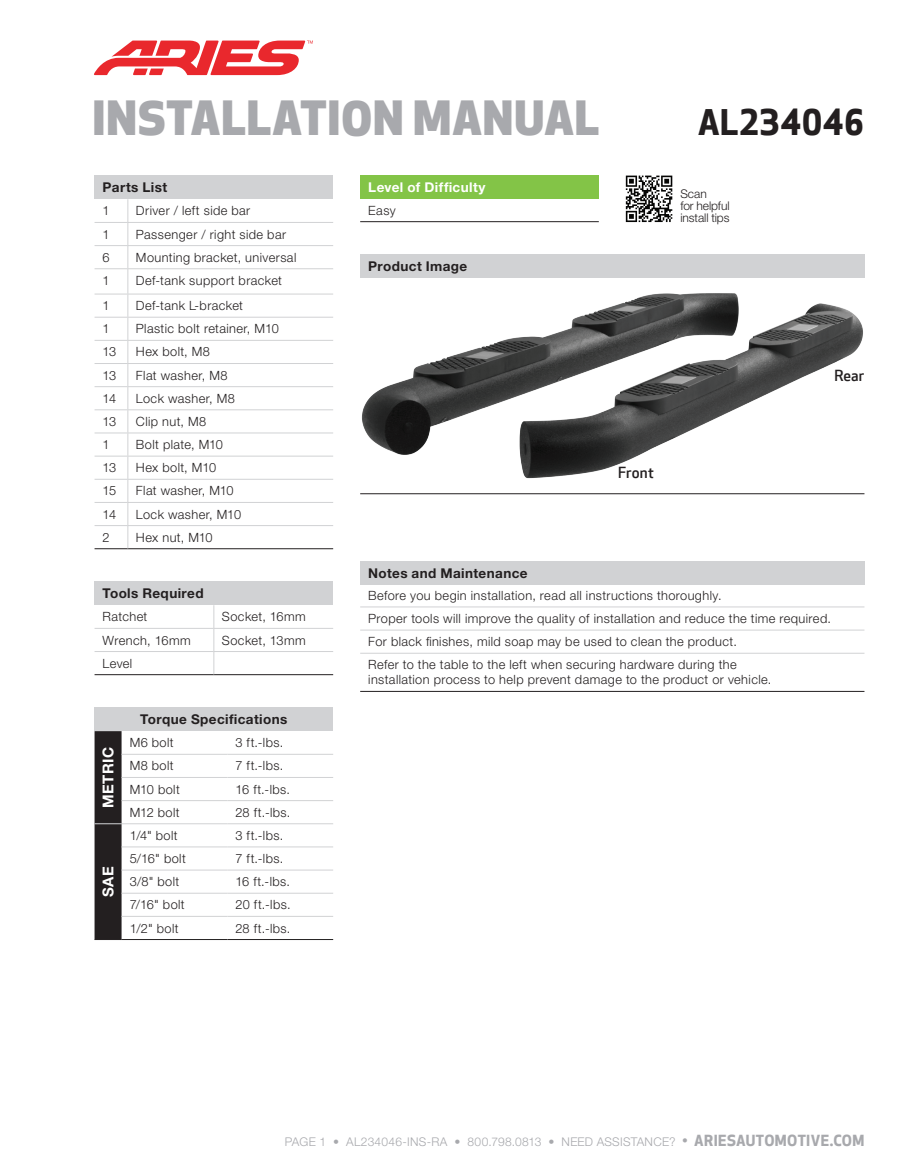
<style>
.page{position:relative;width:905px;height:1175px;background:#fff}
.page>*{position:absolute;margin:0;border:0;box-sizing:border-box;transform-origin:0 0}
.t1{font:800 46.05px "Apex New";letter-spacing:.02em;color:#a8a9ad}
.t2{font:700 34.5px "Apex New";letter-spacing:.01em;color:#231f20}
.t3{font:500 15px "Apex New";letter-spacing:.01em;color:#231f20}
.t4{font:700 15px "Helvetica Neue LT Std";letter-spacing:.02em;color:#fff}
.t5{font:700 13.5px "Helvetica Neue LT Std";letter-spacing:.03em;color:#231f20}
.t6{font:700 13.5px "Helvetica Neue LT Std";letter-spacing:.03em;color:#fff}
.t7{font:300 12.75px/23.1px "Helvetica Neue LT Std";letter-spacing:.03em;color:#231f20}
.t8{font:300 12px "Helvetica Neue LT Std";letter-spacing:.02em;color:#a8a9ad}
.t9{font:300 12px/12px "Helvetica Neue LT Std";letter-spacing:-.005em;color:#231f20}
.s1{font-family:"Apex New";font-weight:500;font-size:15px}
.s2{font-family:"Apex New";font-weight:700;font-size:15px}
</style>
<div class="page">
<div style="left:360px;top:254px;width:504px;height:24px;background:#d1d2d4"></div>
<hr style="left:360px;top:493px;width:504px;height:1px;background:#231f20">
<img style="left:361px;top:293px;width:502px;height:186px">
<div style="left:360px;top:561px;width:504px;height:23px;background:#d1d2d4"></div>
<hr style="left:360px;top:606px;width:504px;height:1px;background:#d1d2d4">
<hr style="left:360px;top:629px;width:504px;height:1px;background:#d1d2d4">
<hr style="left:360px;top:653px;width:504px;height:1px;background:#d1d2d4">
<hr style="left:360px;top:691px;width:504px;height:1px;background:#231f20">
<div style="left:360px;top:176px;width:238px;height:23px;background:#83c447"></div>
<hr style="left:360px;top:221px;width:238px;height:1px;background:#231f20">
<div style="left:94px;top:176px;width:239px;height:23px;background:#d1d2d4"></div>
<hr style="left:94px;top:222px;width:34px;height:1px;background:#d1d2d4">
<hr style="left:128px;top:222px;width:205px;height:1px;background:#d1d2d4">
<hr style="left:94px;top:245px;width:34px;height:1px;background:#d1d2d4">
<hr style="left:128px;top:245px;width:205px;height:1px;background:#d1d2d4">
<hr style="left:94px;top:268px;width:34px;height:1px;background:#d1d2d4">
<hr style="left:128px;top:268px;width:205px;height:1px;background:#d1d2d4">
<hr style="left:94px;top:294px;width:34px;height:1px;background:#d1d2d4">
<hr style="left:128px;top:294px;width:205px;height:1px;background:#d1d2d4">
<hr style="left:94px;top:317px;width:34px;height:1px;background:#d1d2d4">
<hr style="left:128px;top:317px;width:205px;height:1px;background:#d1d2d4">
<hr style="left:94px;top:340px;width:34px;height:1px;background:#d1d2d4">
<hr style="left:128px;top:340px;width:205px;height:1px;background:#d1d2d4">
<hr style="left:94px;top:363px;width:34px;height:1px;background:#d1d2d4">
<hr style="left:128px;top:363px;width:205px;height:1px;background:#d1d2d4">
<hr style="left:94px;top:386px;width:34px;height:1px;background:#d1d2d4">
<hr style="left:128px;top:386px;width:205px;height:1px;background:#d1d2d4">
<hr style="left:94px;top:409px;width:34px;height:1px;background:#d1d2d4">
<hr style="left:128px;top:409px;width:205px;height:1px;background:#d1d2d4">
<hr style="left:94px;top:432px;width:34px;height:1px;background:#d1d2d4">
<hr style="left:128px;top:432px;width:205px;height:1px;background:#d1d2d4">
<hr style="left:94px;top:456px;width:34px;height:1px;background:#d1d2d4">
<hr style="left:128px;top:456px;width:205px;height:1px;background:#d1d2d4">
<hr style="left:94px;top:479px;width:34px;height:1px;background:#d1d2d4">
<hr style="left:128px;top:479px;width:205px;height:1px;background:#d1d2d4">
<hr style="left:94px;top:502px;width:34px;height:1px;background:#d1d2d4">
<hr style="left:128px;top:502px;width:205px;height:1px;background:#d1d2d4">
<hr style="left:94px;top:525px;width:34px;height:1px;background:#d1d2d4">
<hr style="left:128px;top:525px;width:205px;height:1px;background:#d1d2d4">
<hr style="left:94px;top:548px;width:34px;height:1px;background:#231f20">
<hr style="left:128px;top:548px;width:205px;height:1px;background:#231f20">
<svg style="left:127px;top:199px;width:1px;height:349px"></svg>
<div style="left:94px;top:581px;width:239px;height:24px;background:#d1d2d4"></div>
<hr style="left:94px;top:628px;width:120px;height:1px;background:#d1d2d4">
<hr style="left:214px;top:628px;width:119px;height:1px;background:#d1d2d4">
<hr style="left:94px;top:651px;width:120px;height:1px;background:#d1d2d4">
<hr style="left:214px;top:651px;width:119px;height:1px;background:#d1d2d4">
<hr style="left:94px;top:674px;width:120px;height:1px;background:#231f20">
<hr style="left:214px;top:674px;width:119px;height:1px;background:#231f20">
<svg style="left:213px;top:605px;width:1px;height:69px"></svg>
<svg style="left:626px;top:176px;width:46px;height:46px"></svg>
<svg style="left:94px;top:41px;width:219px;height:34px"></svg>
<div style="left:94px;top:707px;width:239px;height:24px;background:#d1d2d4"></div>
<hr style="left:122px;top:823px;width:105px;height:1px;background:#d1d2d4">
<hr style="left:227px;top:823px;width:106px;height:1px;background:#d1d2d4">
<hr style="left:122px;top:754px;width:105px;height:1px;background:#d1d2d4">
<hr style="left:227px;top:754px;width:106px;height:1px;background:#d1d2d4">
<hr style="left:122px;top:846px;width:105px;height:1px;background:#d1d2d4">
<hr style="left:227px;top:846px;width:106px;height:1px;background:#d1d2d4">
<hr style="left:122px;top:777px;width:105px;height:1px;background:#d1d2d4">
<hr style="left:227px;top:777px;width:106px;height:1px;background:#d1d2d4">
<hr style="left:122px;top:869px;width:105px;height:1px;background:#d1d2d4">
<hr style="left:227px;top:869px;width:106px;height:1px;background:#d1d2d4">
<hr style="left:122px;top:800px;width:105px;height:1px;background:#d1d2d4">
<hr style="left:227px;top:800px;width:106px;height:1px;background:#d1d2d4">
<hr style="left:122px;top:892px;width:105px;height:1px;background:#d1d2d4">
<hr style="left:227px;top:892px;width:106px;height:1px;background:#d1d2d4">
<hr style="left:122px;top:916px;width:105px;height:1px;background:#d1d2d4">
<hr style="left:227px;top:916px;width:106px;height:1px;background:#d1d2d4">
<svg style="left:94px;top:731px;width:28px;height:209px;background:#2b2728"></svg>
<hr style="left:122px;top:939px;width:105px;height:1px;background:#231f20">
<hr style="left:227px;top:939px;width:106px;height:1px;background:#231f20">
<h1 class="t1" style="left:93px;top:93px;width:508px">INSTALLATION MANUAL</h1>
<h2 class="t2" style="left:697px;top:102px;width:168px">AL234046</h2>
<p class="t5" style="left:103px;top:179px;width:66px">Parts List</p>
<p class="t7" style="left:103px;top:199px;width:9px">1</p>
<p class="t7" style="left:136px;top:199px;width:116px">Driver / left side bar</p>
<p class="t7" style="left:103px;top:222px;width:9px">1</p>
<p class="t7" style="left:136px;top:222px;width:152px">Passenger / right side bar</p>
<p class="t7" style="left:103px;top:245px;width:9px">6</p>
<p class="t7" style="left:136px;top:245px;width:162px">Mounting bracket, universal</p>
<p class="t7" style="left:103px;top:268px;width:9px">1</p>
<p class="t7" style="left:136px;top:268px;width:148px">Def-tank support bracket</p>
<p class="t7" style="left:103px;top:294px;width:9px">1</p>
<p class="t7" style="left:136px;top:294px;width:109px">Def-tank L-bracket</p>
<p class="t7" style="left:103px;top:317px;width:9px">1</p>
<p class="t7" style="left:136px;top:317px;width:144px">Plastic bolt retainer, M10</p>
<p class="t7" style="left:103px;top:340px;width:15px">13</p>
<p class="t7" style="left:136px;top:340px;width:76px">Hex bolt, M8</p>
<p class="t7" style="left:103px;top:363px;width:15px">13</p>
<p class="t7" style="left:136px;top:363px;width:93px">Flat washer, M8</p>
<p class="t7" style="left:103px;top:386px;width:15px">14</p>
<p class="t7" style="left:136px;top:386px;width:100px">Lock washer, M8</p>
<p class="t7" style="left:103px;top:409px;width:15px">13</p>
<p class="t7" style="left:136px;top:409px;width:72px">Clip nut, M8</p>
<p class="t7" style="left:103px;top:433px;width:9px">1</p>
<p class="t7" style="left:136px;top:433px;width:89px">Bolt plate, M10</p>
<p class="t7" style="left:103px;top:456px;width:15px">13</p>
<p class="t7" style="left:136px;top:456px;width:82px">Hex bolt, M10</p>
<p class="t7" style="left:103px;top:479px;width:15px">15</p>
<p class="t7" style="left:136px;top:479px;width:99px">Flat washer, M10</p>
<p class="t7" style="left:103px;top:502px;width:15px">14</p>
<p class="t7" style="left:136px;top:502px;width:107px">Lock washer, M10</p>
<p class="t7" style="left:103px;top:525px;width:9px">2</p>
<p class="t7" style="left:136px;top:525px;width:78px">Hex nut, M10</p>
<p class="t5" style="left:103px;top:585px;width:102px">Tools Required</p>
<p class="t7" style="left:103px;top:605px;width:46px">Ratchet</p>
<p class="t7" style="left:222px;top:605px;width:85px">Socket, 16mm</p>
<p class="t7" style="left:103px;top:628px;width:90px">Wrench, 16mm</p>
<p class="t7" style="left:222px;top:628px;width:85px">Socket, 13mm</p>
<p class="t7" style="left:103px;top:651px;width:31px">Level</p>
<p class="t4" style="left:99px;top:807px;width:62px;rotate:-90deg">METRIC</p>
<p class="t4" style="left:99px;top:896px;width:32px;rotate:-90deg">SAE</p>
<p class="t5" style="left:140px;top:711px;width:148px">Torque Specifications</p>
<p class="t7" style="left:130px;top:731px;width:46px">M6 bolt</p>
<p class="t7" style="left:235px;top:731px;width:49px">3 ft.-lbs.</p>
<p class="t7" style="left:130px;top:754px;width:46px">M8 bolt</p>
<p class="t7" style="left:235px;top:754px;width:49px">7 ft.-lbs.</p>
<p class="t7" style="left:130px;top:777px;width:52px">M10 bolt</p>
<p class="t7" style="left:235px;top:777px;width:56px">16 ft.-lbs.</p>
<p class="t7" style="left:130px;top:800px;width:51px">M12 bolt</p>
<p class="t7" style="left:235px;top:800px;width:57px">28 ft.-lbs.</p>
<p class="t7" style="left:130px;top:823px;width:50px">1/4" bolt</p>
<p class="t7" style="left:235px;top:823px;width:49px">3 ft.-lbs.</p>
<p class="t7" style="left:130px;top:846px;width:58px">5/16" bolt</p>
<p class="t7" style="left:235px;top:846px;width:49px">7 ft.-lbs.</p>
<p class="t7" style="left:130px;top:869px;width:51px">3/8" bolt</p>
<p class="t7" style="left:235px;top:869px;width:56px">16 ft.-lbs.</p>
<p class="t7" style="left:130px;top:893px;width:57px">7/16" bolt</p>
<p class="t7" style="left:235px;top:893px;width:57px">20 ft.-lbs.</p>
<p class="t7" style="left:130px;top:916px;width:50px">1/2" bolt</p>
<p class="t7" style="left:235px;top:916px;width:57px">28 ft.-lbs.</p>
<p class="t6" style="left:368px;top:179px;width:119px">Level of Difficulty</p>
<p class="t7" style="left:368px;top:198px;width:29px">Easy</p>
<p class="t5" style="left:368px;top:258px;width:100px">Product Image</p>
<p class="t9" style="left:680px;top:187px;width:51px">Scan<br>for helpful install tips</p>
<p class="t3" style="left:618px;top:464px;width:37px">Front</p>
<p class="t3" style="left:834px;top:366px;width:32px">Rear</p>
<p class="t5" style="left:368px;top:564px;width:161px">Notes and Maintenance</p>
<p class="t7" style="left:368px;top:583px;width:464px">Before you begin installation, read all instructions thoroughly.<br>Proper tools will improve the quality of installation and reduce the time required.<br>For black finishes, mild soap may be used to clean the product.<br>Refer to the table to the left when securing hardware during the</p>
<p class="t7" style="left:368px;top:668px;width:404px">installation process to help prevent damage to the product or vehicle.</p>
<p class="t8" style="left:285px;top:1134px;width:581px">PAGE 1 • AL234046-INS-RA • 800.798.0813 • NEED ASSISTANCE? <span class="s1">•</span> <span class="s2">ARIESAUTOMOTIVE.COM</span></p>
</div>
